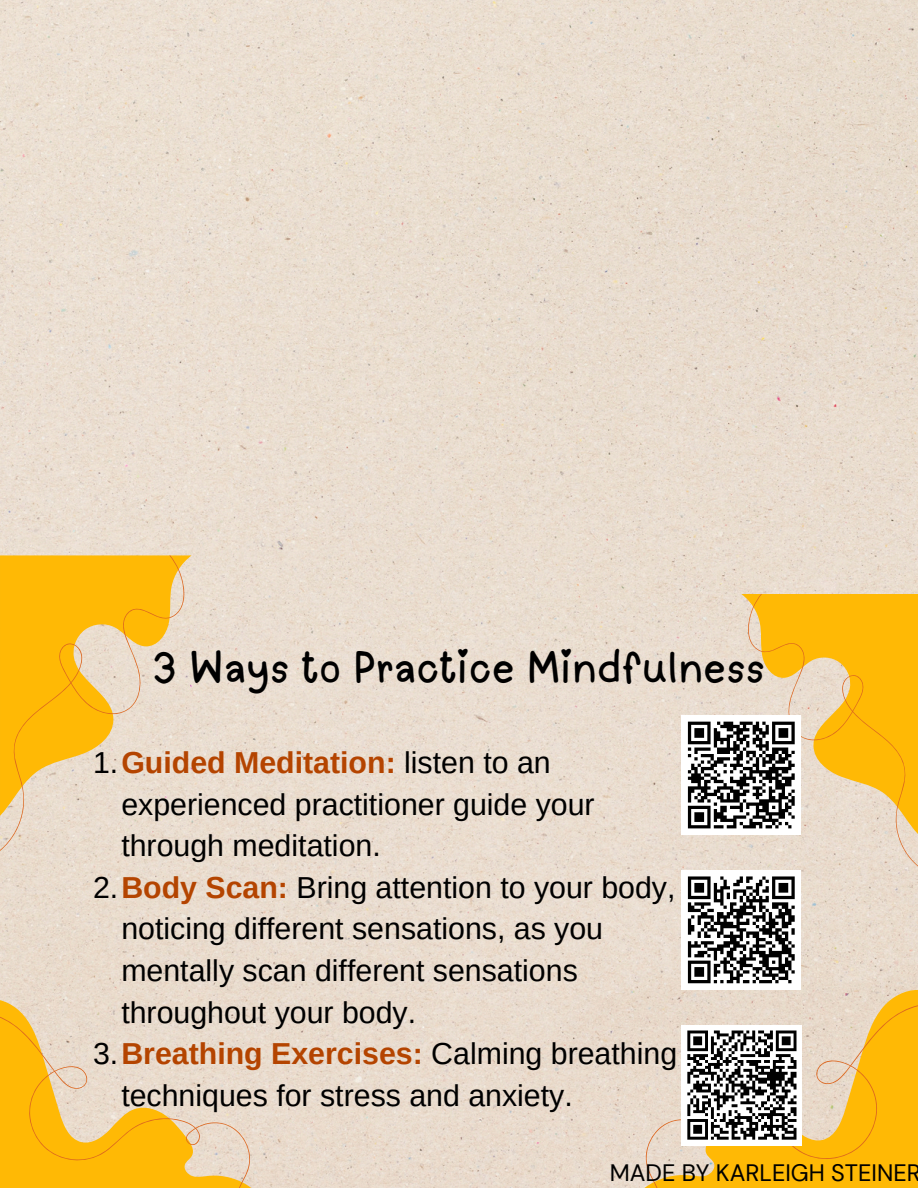
<style>
.page{position:relative;width:918px;height:1188px;background:#fff}
.page>*{position:absolute;margin:0;border:0;box-sizing:border-box;transform-origin:0 0}
.t1{font:45.9px "lulu";color:#000}
.t2{font:30.3px/41.7px "Arimo";color:#000}
.t3{font:23.7px "DM Sans";color:#000}
.s1{font-weight:700;color:#b44400}
</style>
<div class="page">
<img style="left:0;top:0;width:918px;height:1188px">
<svg style="left:746px;top:834px;width:172px;height:32px;background:#e8dacc"></svg>
<svg style="left:186px;top:555px;width:6px;height:261px;background:#e9dbcc"></svg>
<svg style="left:0;top:555px;width:186px;height:296px;background:#f3ca6b"></svg>
<svg style="left:0;top:999px;width:251px;height:189px;background:#e9d8c1"></svg>
<svg style="left:0;top:1014px;width:250px;height:174px;background:#f1cb76"></svg>
<svg style="left:645px;top:990px;width:273px;height:15px;background:#e8d4b8"></svg>
<svg style="left:645px;top:1005px;width:273px;height:183px;background:#f3c661"></svg>
<div style="left:681px;top:715px;width:120px;height:120px;background:#fff"></div>
<svg style="left:685px;top:594px;width:233px;height:240px;background:#dcba6c"></svg>
<div style="left:681px;top:870px;width:120px;height:120px;background:#fff"></div>
<svg style="left:687px;top:876px;width:108px;height:108px"></svg>
<div style="left:681px;top:1025px;width:121px;height:121px;background:#fff"></div>
<svg style="left:687px;top:1030px;width:110px;height:110px"></svg>
<p class="t1" style="left:153px;top:624px;width:614px">3 Ways to Practice Mindfulness</p>
<p class="t2" style="left:121px;top:742px;width:475px;text-indent:-28px">1.<span class="s1">Guided Meditation:</span> listen to an experienced practitioner guide your through meditation.</p>
<h1 class="t2" style="left:121px;top:866px;width:556px;text-indent:-28px">2.<span class="s1">Body Scan:</span> Bring attention to your body, noticing different sensations, as you mentally scan different sensations throughout your body.</h1>
<p class="t2" style="left:121px;top:1033px;width:557px;text-indent:-28px">3.<span class="s1">Breathing Exercises:</span> Calming breathing techniques for stress and anxiety.</p>
<p class="t3" style="left:610px;top:1158px;width:313px">MADE BY KARLEIGH STEINER</p>
</div>
